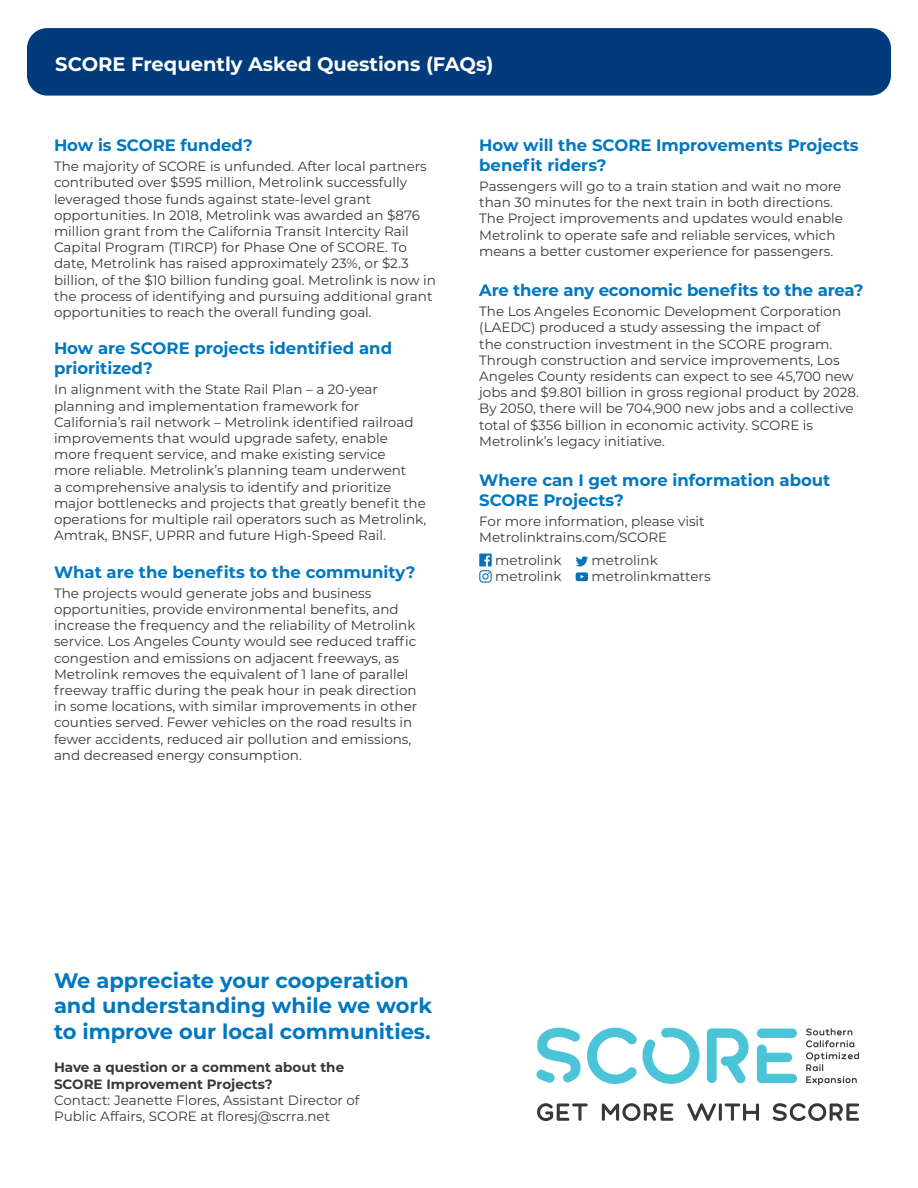
<style>
.page{position:relative;width:918px;height:1188px;background:#fff}
.page>*{position:absolute;margin:0;border:0;box-sizing:border-box;transform-origin:0 0}
.questions{font:700 21px/25.2px "Montserrat";color:#0077bf}
.t1{font:700 19.5px "Montserrat";color:#fff}
.questions-2{font:700 16.5px/19.8px "Montserrat";color:#0077bf}
.answers{font:13.5px/16.2px "Montserrat";color:#383839}
.questions-3{font:13.5px/16.2px "Montserrat";color:#383839}
.s1{font-weight:700}
</style>
<div class="page">
<svg style="left:576px;top:556px;width:12px;height:10px"></svg>
<svg style="left:479px;top:554px;width:13px;height:29px"></svg>
<svg style="left:576px;top:572px;width:12px;height:9px"></svg>
<div style="left:27px;top:28px;width:864px;height:68px;background:#013b7c;border-radius:20px"></div>
<svg style="left:537px;top:1103px;width:51px;height:18px"></svg>
<svg style="left:602px;top:1103px;width:71px;height:18px"></svg>
<svg style="left:687px;top:1103px;width:72px;height:18px"></svg>
<svg style="left:773px;top:1103px;width:86px;height:18px"></svg>
<svg style="left:587px;top:1028px;width:50px;height:56px"></svg>
<svg style="left:643px;top:1028px;width:57px;height:56px"></svg>
<svg style="left:757px;top:1044px;width:40px;height:39px"></svg>
<svg style="left:757px;top:1029px;width:40px;height:9px"></svg>
<svg style="left:707px;top:1028px;width:42px;height:56px"></svg>
<svg style="left:537px;top:1028px;width:44px;height:55px"></svg>
<svg style="left:806px;top:1028px;width:53px;height:57px"></svg>
<p class="t1" style="left:55px;top:50px;width:440px">SCORE Frequently Asked Questions (FAQs)</p>
<p class="questions-2" style="left:54px;top:134px;width:200px">How is SCORE funded?</p>
<p class="answers" style="left:54px;top:158px;width:383px">The majority of SCORE is unfunded. After local partners contributed over $595 million, Metrolink successfully leveraged those funds against state-level grant opportunities. In 2018, Metrolink was awarded an $876 million grant from the California Transit Intercity Rail Capital Program (TIRCP) for Phase One of SCORE. To date, Metrolink has raised approximately 23%, or $2.3 billion, of the $10 billion funding goal. Metrolink is now in the process of identifying and pursuing additional grant opportunities to reach the overall funding goal.</p>
<p class="questions-2" style="left:54px;top:338px;width:340px">How are SCORE projects identified and prioritized?</p>
<p class="answers" style="left:54px;top:381px;width:374px">In alignment with the State Rail Plan – a 20-year planning and implementation framework for California’s rail network – Metrolink identified railroad improvements that would upgrade safety, enable more frequent service, and make existing service<br>more reliable. Metrolink’s planning team underwent<br>a comprehensive analysis to identify and prioritize major bottlenecks and projects that greatly benefit the operations for multiple rail operators such as Metrolink, Amtrak, BNSF, UPRR and future High-Speed Rail.</p>
<p class="questions-2" style="left:54px;top:561px;width:363px">What are the benefits to the community?</p>
<p class="answers" style="left:54px;top:584px;width:365px">The projects would generate jobs and business opportunities, provide environmental benefits, and increase the frequency and the reliability of Metrolink service. Los Angeles County would see reduced traffic congestion and emissions on adjacent freeways, as Metrolink removes the equivalent of 1 lane of parallel freeway traffic during the peak hour in peak direction in some locations, with similar improvements in other counties served. Fewer vehicles on the road results in fewer accidents, reduced air pollution and emissions, and decreased energy consumption.</p>
<p class="questions-2" style="left:479px;top:134px;width:381px">How will the SCORE Improvements Projects benefit riders?</p>
<p class="answers" style="left:479px;top:178px;width:365px">Passengers will go to a train station and wait no more than 30 minutes for the next train in both directions.<br>The Project improvements and updates would enable Metrolink to operate safe and reliable services, which means a better customer experience for passengers.</p>
<p class="questions-2" style="left:479px;top:279px;width:386px">Are there any economic benefits to the area?</p>
<p class="answers" style="left:479px;top:303px;width:381px">The Los Angeles Economic Development Corporation (LAEDC) produced a study assessing the impact of<br>the construction investment in the SCORE program.<br>Through construction and service improvements, Los Angeles County residents can expect to see 45,700 new jobs and $9.801 billion in gross regional product by 2028.<br>By 2050, there will be 704,900 new jobs and a collective total of $356 billion in economic activity. SCORE is Metrolink’s legacy initiative.</p>
<p class="questions-2" style="left:479px;top:469px;width:353px">Where can I get more information about<br>SCORE Projects?</p>
<p class="answers" style="left:479px;top:512px;width:227px">For more information, please visit<br>Metrolinktrains.com/SCORE</p>
<p class="answers" style="left:495px;top:552px;width:68px">metrolink</p>
<p class="answers" style="left:592px;top:552px;width:68px">metrolink</p>
<p class="answers" style="left:495px;top:568px;width:68px">metrolink</p>
<p class="answers" style="left:592px;top:568px;width:121px">metrolinkmatters</p>
<p class="questions" style="left:54px;top:967px;width:380px">We appreciate your cooperation and understanding while we work to improve our local communities.</p>
<p class="questions-3" style="left:54px;top:1059px;width:307px"><span class="s1">Have a question or a comment about the SCORE Improvement Projects?<br></span>Contact: Jeanette Flores, Assistant Director of Public Affairs, SCORE at floresj@scrra.net</p>
</div>
